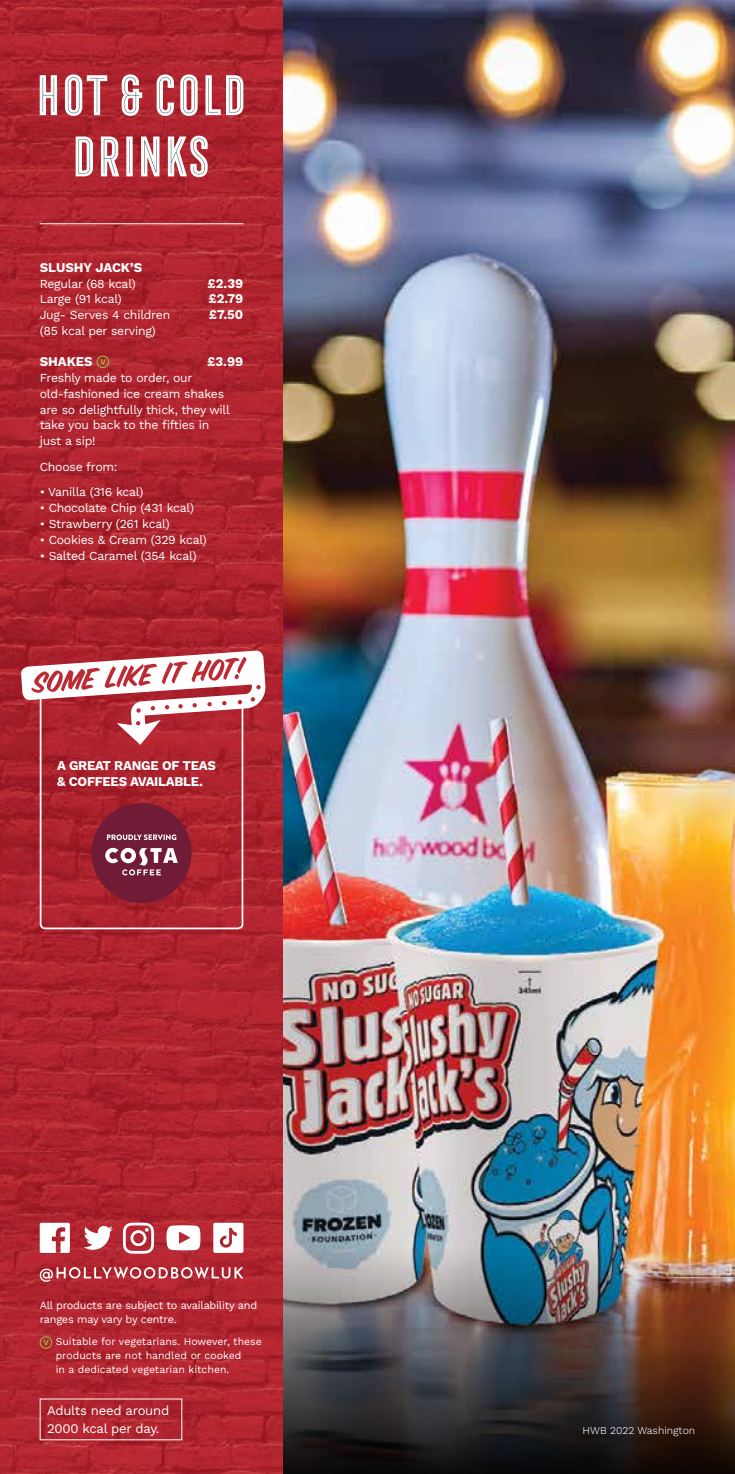
<style>
.page{position:relative;width:735px;height:1474px;background:#fff}
.page>*{position:absolute;margin:0;border:0;box-sizing:border-box;transform-origin:0 0}
.t1{font:700 13.12px/15.8px "Work Sans";letter-spacing:-.02em;color:#fff}
.t2{font:13.12px/17.5px "Work Sans";letter-spacing:-.02em;color:#fff}
.t3{font:700 13.12px "Work Sans";color:#fff}
.t4{font:12.25px/15.8px "Work Sans";letter-spacing:-.02em;color:#fff}
.t5{font:10.85px/14px "Work Sans";letter-spacing:-.02em;color:#fff}
.t6{font:10.5px/14px "Work Sans";color:#fff}
.t7{font:300 10.5px "Work Sans";color:#fff}
</style>
<div class="page">
<img style="left:0;top:0;width:734px;height:1473px">
<img style="left:283px;top:1240px;width:451px;height:233px">
<svg style="left:76px;top:136px;width:131px;height:41px"></svg>
<svg style="left:40px;top:74px;width:203px;height:42px"></svg>
<div style="left:40px;top:1336px;width:12px;height:12px;border:1px solid #8dc63f;border-radius:50%"></div>
<svg style="left:43px;top:1339px;width:6px;height:5px"></svg>
<hr style="left:40px;top:223px;width:203px;height:1px;background:#fff">
<svg style="left:39px;top:744px;width:205px;height:186px;background:#ae2934"></svg>
<svg style="left:21px;top:650px;width:245px;height:94px"></svg>
<div style="left:97px;top:355px;width:12px;height:13px;border:1px solid #8dc63f;border-radius:50%"></div>
<svg style="left:100px;top:359px;width:5px;height:5px"></svg>
<svg style="left:40px;top:1267px;width:203px;height:14px;background:#c56269"></svg>
<svg style="left:83px;top:1225px;width:30px;height:24px"></svg>
<svg style="left:40px;top:1222px;width:30px;height:30px"></svg>
<svg style="left:123px;top:1222px;width:31px;height:31px"></svg>
<svg style="left:166px;top:1225px;width:34px;height:25px"></svg>
<svg style="left:213px;top:1222px;width:30px;height:30px"></svg>
<div style="left:91px;top:803px;width:100px;height:100px;background:#701c36;border-radius:50%"></div>
<svg style="left:105px;top:834px;width:73px;height:41px"></svg>
<p class="t3" style="left:40px;top:260px;width:104px">SLUSHY JACK’S</p>
<p class="t4" style="left:40px;top:275px;width:98px">Regular (68 kcal)</p>
<p class="t1" style="left:207px;top:276px;width:37px">£2.39</p>
<p class="t4" style="left:40px;top:291px;width:84px">Large (91 kcal)</p>
<p class="t1" style="left:208px;top:291px;width:36px">£2.79</p>
<p class="t4" style="left:40px;top:306px;width:132px">Jug- Serves 4 children</p>
<p class="t1" style="left:209px;top:307px;width:36px">£7.50</p>
<p class="t4" style="left:40px;top:322px;width:118px">(85 kcal per serving)</p>
<p class="t1" style="left:40px;top:354px;width:54px">SHAKES</p>
<p class="t1" style="left:207px;top:354px;width:37px">£3.99</p>
<p class="t4" style="left:40px;top:369px;width:191px">Freshly made to order, our old-fashioned ice cream shakes are so delightfully thick, they will take you back to the fifties in just a sip!</p>
<p class="t4" style="left:40px;top:458px;width:79px">Choose from:</p>
<p class="t4" style="left:40px;top:484px;width:105px">• Vanilla (316 kcal)</p>
<p class="t4" style="left:40px;top:499px;width:156px">• Chocolate Chip (431 kcal)</p>
<p class="t4" style="left:40px;top:515px;width:131px">• Strawberry (261 kcal)</p>
<p class="t4" style="left:40px;top:531px;width:169px">• Cookies &amp; Cream (329 kcal)</p>
<p class="t4" style="left:40px;top:547px;width:158px">• Salted Caramel (354 kcal)</p>
<p class="t1" style="left:57px;top:758px;width:160px">A GREAT RANGE OF TEAS &amp; COFFEES AVAILABLE.</p>
<p class="t5" style="left:40px;top:1297px;width:219px">All products are subject to availability and ranges may vary by centre.</p>
<p class="t6" style="left:56px;top:1334px;width:207px">Suitable for vegetarians. However, these products are not handled or cooked<br>in a dedicated vegetarian kitchen.</p>
<p class="t2" style="left:47px;top:1401px;width:123px">Adults need around<br>2000 kcal per day.</p>
<p class="t7" style="left:582px;top:1424px;width:114px">HWB 2022 Washington</p>
</div>
